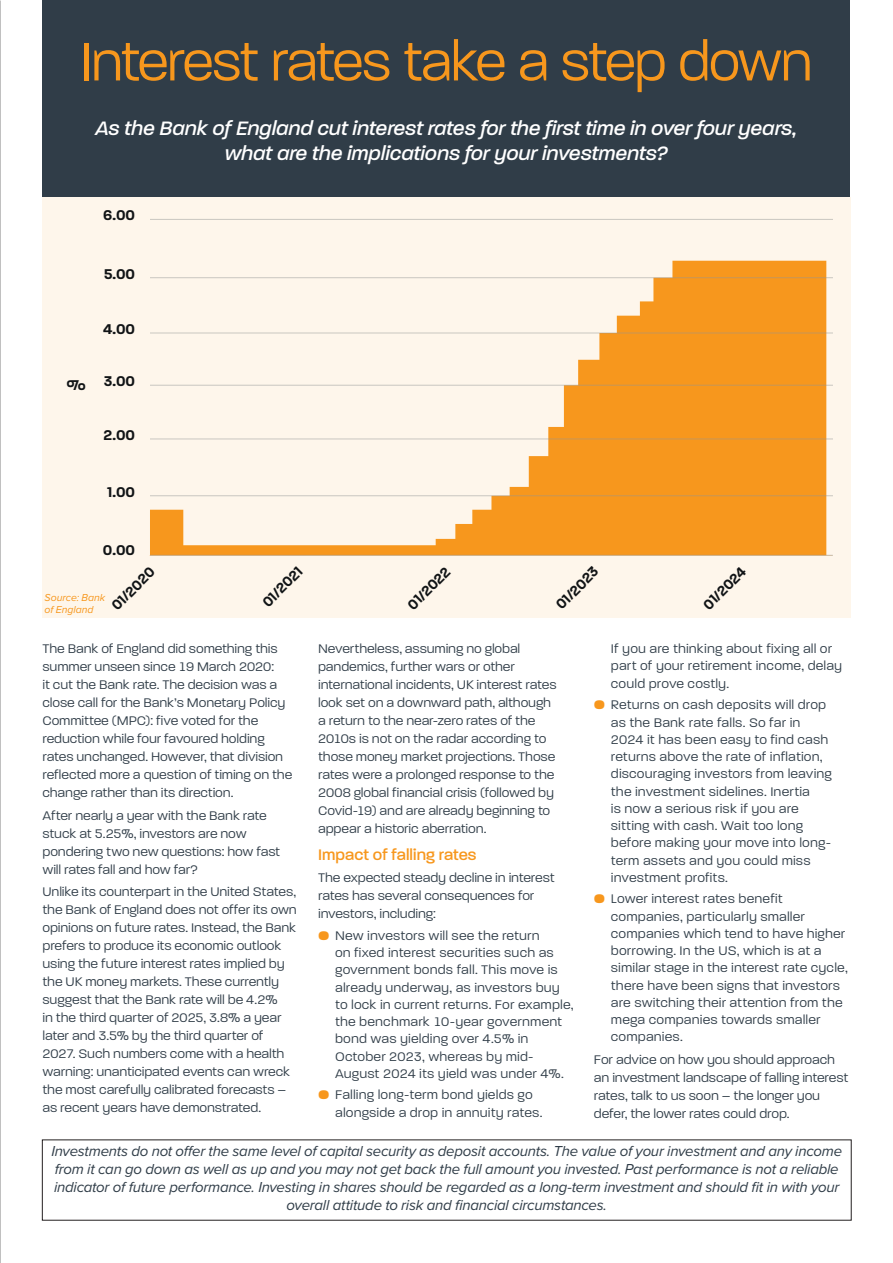
<style>
.page{position:relative;width:893px;height:1263px;background:#fff}
.page>*{position:absolute;margin:0;border:0;box-sizing:border-box;transform-origin:0 0}
.t1{font:58.5px "Paralucent Text";letter-spacing:-.05em;color:#f7971d;scale:.95 1}
.t2{font:italic 500 21px "Paralucent";color:#fff}
.t3{font:500 16.5px "Paralucent";letter-spacing:.005em;color:#f7971d}
.t4{font:600 15.3px "Paralucent";color:#111416;scale:.96 1}
.t5{font:600 15.3px "Paralucent";color:#111416}
.t6{font:italic 15px/18px "Proxima Nova";letter-spacing:-.015em;color:#303d48;text-align:center}
.t7{font:13.5px/18px "Paralucent Text";letter-spacing:-.01em;color:#303d48}
.t8{font:13.5px/17.2px "Paralucent Text";letter-spacing:.01em;color:#303d48}
.t9{font:italic 10.5px/12px "Proxima Nova";letter-spacing:-.005em;color:#f7971d}
.s1{font-family:"Paralucent";font-weight:600;color:#f7971d}
</style>
<div class="page">
<div style="left:43px;top:0;width:807px;height:197px;background:#303d48"></div>
<img style="left:0;top:147px;width:1px;height:1116px">
<div style="left:42px;top:197px;width:808px;height:421px;background:#fef6eb"></div>
<svg style="left:150px;top:261px;width:683px;height:294px"></svg>
<hr style="left:150px;top:495px;width:683px;height:1px;background:#939595">
<hr style="left:150px;top:555px;width:683px;height:1px;background:#939595">
<hr style="left:150px;top:438px;width:683px;height:1px;background:#939595">
<hr style="left:150px;top:385px;width:683px;height:1px;background:#939595">
<hr style="left:150px;top:333px;width:683px;height:1px;background:#939595">
<hr style="left:150px;top:277px;width:683px;height:1px;background:#939595">
<hr style="left:150px;top:219px;width:683px;height:1px;background:#939595">
<p class="t1" style="left:80px;top:28px;width:773px">Interest rates take a step down</p>
<p class="t2" style="left:95px;top:115px;width:703px">As the Bank of England cut interest rates for the first time in over four years,</p>
<p class="t2" style="left:224px;top:141px;width:445px">what are the implications for your investments?</p>
<p class="t5" style="left:103px;top:206px;width:33px">6.00</p>
<p class="t5" style="left:104px;top:265px;width:33px">5.00</p>
<p class="t5" style="left:66px;top:376px;width:21px">%</p>
<p class="t5" style="left:103px;top:320px;width:33px">4.00</p>
<p class="t5" style="left:104px;top:372px;width:33px">3.00</p>
<p class="t5" style="left:104px;top:426px;width:33px">2.00</p>
<p class="t5" style="left:107px;top:483px;width:29px">1.00</p>
<p class="t5" style="left:103px;top:541px;width:34px">0.00</p>
<p class="t4" style="left:108px;top:601px;width:58px;rotate:-45deg">01/2020</p>
<p class="t4" style="left:258px;top:598px;width:54px;rotate:-45deg">01/2021</p>
<p class="t4" style="left:404px;top:601px;width:57px;rotate:-45deg">01/2022</p>
<p class="t4" style="left:552px;top:600px;width:57px;rotate:-45deg">01/2023</p>
<p class="t4" style="left:699px;top:601px;width:58px;rotate:-45deg">01/2024</p>
<p class="t9" style="left:45px;top:591px;width:62px">Source: Bank of England</p>
<p class="t7" style="left:43px;top:640px;width:251px">The Bank of England did something this summer unseen since 19 March 2020:<br>it cut the Bank rate. The decision was a close call for the Bank’s Monetary Policy Committee (MPC): five voted for the reduction while four favoured holding rates unchanged. However, that division reflected more a question of timing on the change rather than its direction.</p>
<p class="t7" style="left:43px;top:806px;width:239px">After nearly a year with the Bank rate stuck at 5.25%, investors are now pondering two new questions: how fast will rates fall and how far?</p>
<p class="t7" style="left:43px;top:882px;width:256px">Unlike its counterpart in the United States, the Bank of England does not offer its own opinions on future rates. Instead, the Bank prefers to produce its economic outlook using the future interest rates implied by the UK money markets. These currently suggest that the Bank rate will be 4.2%<br>in the third quarter of 2025, 3.8% a year later and 3.5% by the third quarter of 2027. Such numbers come with a health warning: unanticipated events can wreck the most carefully calibrated forecasts – as recent years have demonstrated.</p>
<p class="t7" style="left:318px;top:640px;width:240px">Nevertheless, assuming no global pandemics, further wars or other international incidents, UK interest rates look set on a downward path, although a return to the near-zero rates of the 2010s is not on the radar according to those money market projections. Those rates were a prolonged response to the 2008 global financial crisis (followed by Covid-19) and are already beginning to appear a historic aberration.</p>
<p class="t3" style="left:318px;top:845px;width:160px">Impact of falling rates</p>
<p class="t7" style="left:318px;top:869px;width:238px">The expected steady decline in interest rates has several consequences for investors, including:</p>
<p class="t8" style="left:335px;top:927px;width:240px;text-indent:-17px"><span class="s1">•</span> New investors will see the return<br>on fixed interest securities such as government bonds fall. This move is already underway, as investors buy to lock in current returns. For example, the benchmark 10-year government bond was yielding over 4.5% in October 2023, whereas by mid-August 2024 its yield was under 4%.</p>
<p class="t8" style="left:335px;top:1086px;width:209px;text-indent:-17px"><span class="s1">•</span> Falling long-term bond yields go alongside a drop in annuity rates.</p>
<p class="t8" style="left:611px;top:640px;width:233px">If you are thinking about fixing all or part of your retirement income, delay could prove costly.</p>
<p class="t7" style="left:611px;top:696px;width:223px;line-height:17.2px;text-indent:-17px"><span class="s1">•</span> Returns on cash deposits will drop as the Bank rate falls. So far in<br>2024 it has been easy to find cash returns above the rate of inflation, discouraging investors from leaving the investment sidelines. Inertia<br>is now a serious risk if you are sitting with cash. Wait too long before making your move into long&shy;term assets and you could miss investment profits.</p>
<p class="t7" style="left:611px;top:890px;width:238px;line-height:17.2px;text-indent:-17px"><span class="s1">•</span> Lower interest rates benefit companies, particularly smaller companies which tend to have higher borrowing. In the US, which is at a similar stage in the interest rate cycle, there have been signs that investors are switching their attention from the mega companies towards smaller companies.</p>
<p class="t7" style="left:594px;top:1050px;width:256px">For advice on how you should approach an investment landscape of falling interest rates, talk to us soon – the longer you defer, the lower rates could drop.</p>
<p class="t6" style="left:51px;top:1142px;width:792px">Investments do not offer the same level of capital security as deposit accounts. The value of your investment and any income from it can go down as well as up and you may not get back the full amount you invested. Past performance is not a reliable indicator of future performance. Investing in shares should be regarded as a long-term investment and should fit in with your overall attitude to risk and financial circumstances.</p>
</div>
